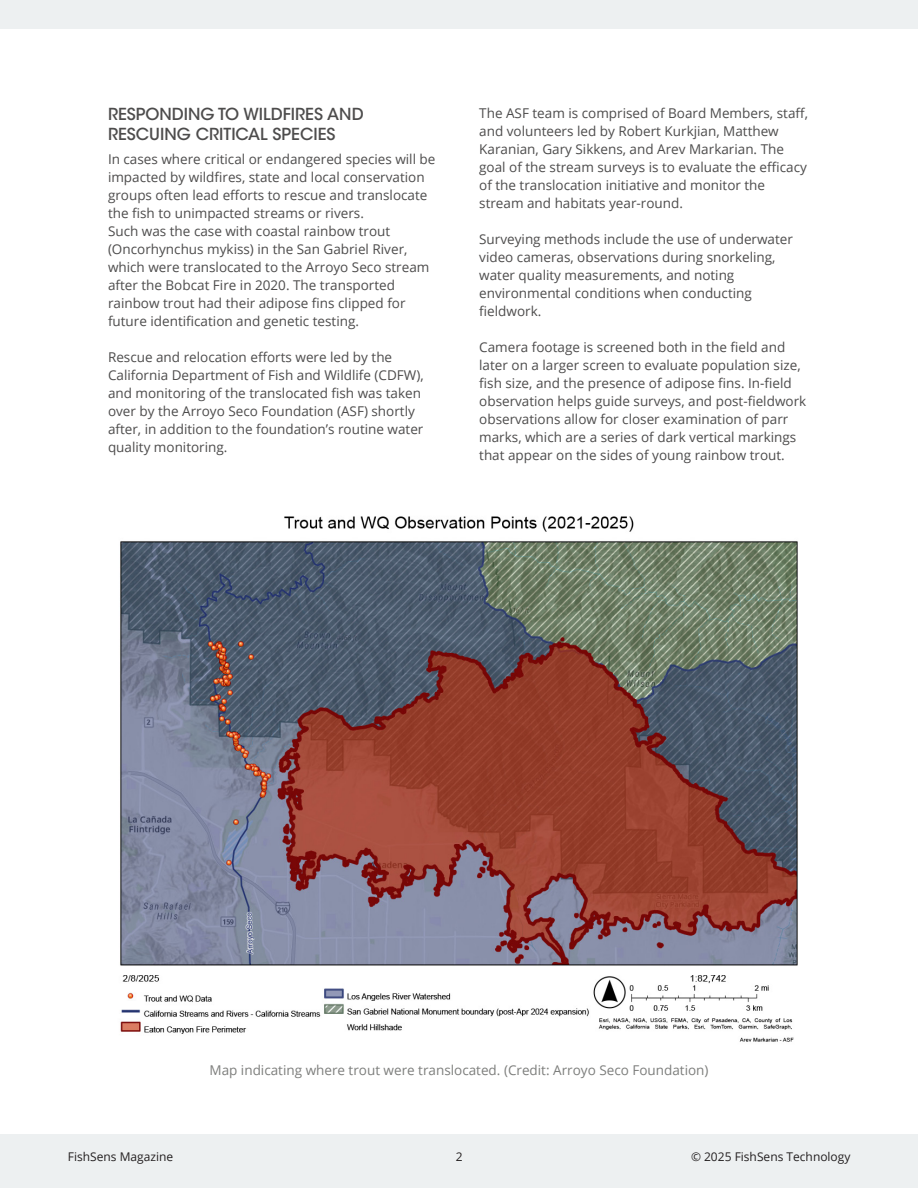
<style>
.page{position:relative;width:918px;height:1188px;background:#fff}
.page>*{position:absolute;margin:0;border:0;box-sizing:border-box;transform-origin:0 0}
.t1{font:500 16.5px/19.8px "ITC Avant Garde Std";color:#4d4c4c}
.t2{font:13.5px/18px "Open Sans";color:#4d4c4c}
.t3{font:13.5px "Open Sans";color:#7d7e7c}
.t4{font:12px "Open Sans";color:#231f20}
</style>
<div class="page">
<div style="left:0;top:0;width:918px;height:28px;background:#edf0f1"></div>
<div style="left:0;top:1134px;width:918px;height:54px;background:#edf0f1"></div>
<img style="left:120px;top:516px;width:678px;height:526px">
<p class="t1" style="left:108px;top:105px;width:257px">RESPONDING TO WILDFIRES AND<br>RESCUING CRITICAL SPECIES</p>
<p class="t2" style="left:108px;top:150px;width:329px">In cases where critical or endangered species will be impacted by wildfires, state and local conservation groups often lead efforts to rescue and translocate the fish to unimpacted streams or rivers.</p>
<p class="t2" style="left:108px;top:222px;width:323px">Such was the case with coastal rainbow trout (Oncorhynchus mykiss) in the San Gabriel River, which were translocated to the Arroyo Seco stream after the Bobcat Fire in 2020. The transported rainbow trout had their adipose fins clipped for future identification and genetic testing.</p>
<p class="t2" style="left:108px;top:348px;width:317px">Rescue and relocation efforts were led by the California Department of Fish and Wildlife (CDFW), and monitoring of the translocated fish was taken over by the Arroyo Seco Foundation (ASF) shortly after, in addition to the foundation’s routine water quality monitoring.</p>
<p class="t2" style="left:479px;top:104px;width:330px">The ASF team is comprised of Board Members, staff, and volunteers led by Robert Kurkjian, Matthew Karanian, Gary Sikkens, and Arev Markarian. The goal of the stream surveys is to evaluate the efficacy of the translocation initiative and monitor the stream and habitats year-round.</p>
<p class="t2" style="left:479px;top:230px;width:315px">Surveying methods include the use of underwater video cameras, observations during snorkeling, water quality measurements, and noting environmental conditions when conducting fieldwork.</p>
<p class="t2" style="left:479px;top:338px;width:329px">Camera footage is screened both in the field and later on a larger screen to evaluate population size, fish size, and the presence of adipose fins. In-field observation helps guide surveys, and post-fieldwork observations allow for closer examination of parr marks, which are a series of dark vertical markings that appear on the sides of young rainbow trout.</p>
<p class="t3" style="left:210px;top:1061px;width:501px">Map indicating where trout were translocated. (Credit: Arroyo Seco Foundation)</p>
<p class="t4" style="left:68px;top:1149px;width:107px">FishSens Magazine</p>
<p class="t4" style="left:456px;top:1149px;width:8px">2</p>
<p class="t4" style="left:691px;top:1149px;width:161px">© 2025 FishSens Technology</p>
</div>
